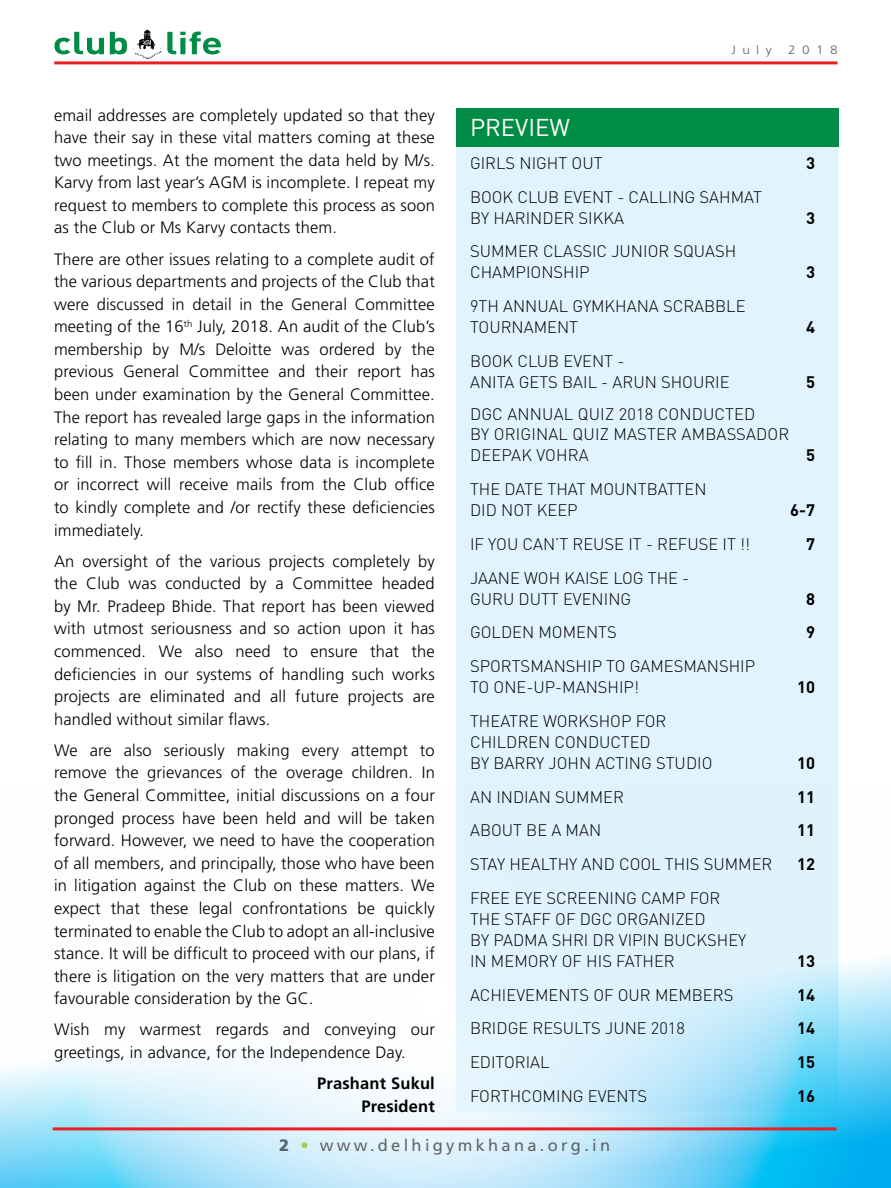
<style>
.page{position:relative;width:891px;height:1188px;background:#fff}
.page>*{position:absolute;margin:0;border:0;box-sizing:border-box;transform-origin:0 0}
.t1{font:24px "DIN";color:#fff}
.t2{font:300 16.5px/22.6px "Frutiger";letter-spacing:.01em;color:#000;text-align:justify}
.t3{font:300 16.5px/21px "DIN";color:#000}
.t4{font:700 16.5px "DIN";color:#000}
.t5{font:16.5px "Frutiger";letter-spacing:.2em;color:#636466}
.t6{font:700 16.5px/22.6px "Frutiger";letter-spacing:.01em;color:#000;text-align:right}
.t7{font:300 12.15px "Frutiger";letter-spacing:.475em;color:#636466;scale:1.11 1}
.s1{font-weight:900;color:#546670}
.s2{color:#a6ce39}
</style>
<div class="page">
<svg style="left:167px;top:32px;width:54px;height:22px"></svg>
<svg style="left:54px;top:32px;width:73px;height:22px"></svg>
<img style="left:132px;top:30px;width:31px;height:29px">
<hr style="left:54px;top:61px;width:784px;height:3px;background:#ed1d24">
<div style="left:456px;top:108px;width:383px;height:676px;background:#e1f4fd"></div>
<svg style="left:0;top:784px;width:891px;height:404px"></svg>
<hr style="left:53px;top:1127px;width:784px;height:3px;background:#ed1d24">
<div style="left:456px;top:108px;width:382px;height:38px;background:#008c44"></div>
<p class="t2" style="left:54px;top:103px;width:382px">email addresses are completely updated so that they have their say in these vital matters coming at these two meetings. At the moment the data held by M/s.<br>Karvy from last year’s AGM is incomplete. I repeat my request to members to complete this process as soon as the Club or Ms Karvy contacts them.</p>
<p class="t2" style="left:54px;top:247px;width:382px">There are other issues relating to a complete audit of the various departments and projects of the Club that were discussed in detail in the General Committee meeting of the 16<sup>th</sup> July, 2018. An audit of the Club’s membership by M/s Deloitte was ordered by the previous General Committee and their report has been under examination by the General Committee.<br>The report has revealed large gaps in the information relating to many members which are now necessary to fill in. Those members whose data is incomplete or incorrect will receive mails from the Club office to kindly complete and /or rectify these deficiencies immediately.</p>
<p class="t2" style="left:54px;top:550px;width:382px">An oversight of the various projects completely by the Club was conducted by a Committee headed by Mr. Pradeep Bhide. That report has been viewed with utmost seriousness and so action upon it has commenced. We also need to ensure that the deficiencies in our systems of handling such works projects are eliminated and all future projects are handled without similar flaws.</p>
<p class="t2" style="left:54px;top:739px;width:382px">We are also seriously making every attempt to remove the grievances of the overage children. In the General Committee, initial discussions on a four pronged process have been held and will be taken forward. However, we need to have the cooperation of all members, and principally, those who have been in litigation against the Club on these matters. We expect that these legal confrontations be quickly terminated to enable the Club to adopt an all-inclusive stance. It will be difficult to proceed with our plans, if there is litigation on the very matters that are under favourable consideration by the GC.</p>
<p class="t2" style="left:54px;top:1018px;width:382px">Wish my warmest regards and conveying our greetings, in advance, for the Independence Day.</p>
<p class="t6" style="left:317px;top:1072px;width:119px">Prashant Sukul<br>President</p>
<h1 class="t1" style="left:470px;top:113px;width:102px">PREVIEW</h1>
<p class="t7" style="left:731px;top:42px;width:38px">July</p>
<p class="t7" style="left:788px;top:42px;width:46px">2018</p>
<p class="t3" style="left:470px;top:152px;width:134px">GIRLS NIGHT OUT</p>
<p class="t4" style="left:806px;top:152px;width:10px">3</p>
<p class="t3" style="left:470px;top:186px;width:293px">BOO K CLUB EVENT - CALLING SAHMAT<br>BY HARIN DER SIKKA</p>
<p class="t4" style="left:806px;top:207px;width:10px">3</p>
<p class="t3" style="left:470px;top:241px;width:268px">SUMMER CLASSIC JUN IOR SQUASH<br>CHAMPIONSHIP</p>
<p class="t3" style="left:470px;top:296px;width:274px;text-indent:67px">UAL GYMKHANA SC RABB LE<br>TOURNAMENT</p>
<p class="t3" style="left:470px;top:296px;width:45px">9TH ANN</p>
<p class="t3" style="left:470px;top:350px;width:255px">BOO K CLUB EVENT -<br>AN ITA GETS BAIL - ARUN SHOURIE</p>
<p class="t4" style="left:806px;top:262px;width:10px">3</p>
<p class="t4" style="left:806px;top:316px;width:10px">4</p>
<p class="t4" style="left:806px;top:371px;width:10px">5</p>
<p class="t3" style="left:470px;top:404px;width:50px">DGC ANN</p>
<p class="t3" style="left:542px;top:404px;width:127px">UAL QUIZ 2018 CON</p>
<p class="t3" style="left:470px;top:404px;width:321px;line-height:20.4px;text-indent:222px">DUCTED<br>BY ORIG INAL QUIZ MASTER AMBASSADO R<br>DEE</p>
<p class="t3" style="left:501px;top:445px;width:89px">PAK VO HRA</p>
<p class="t4" style="left:806px;top:445px;width:10px">5</p>
<p class="t3" style="left:470px;top:478px;width:88px">THE DATE THAT</p>
<p class="t3" style="left:590px;top:478px;width:118px">M OU NTBATTEN</p>
<p class="t3" style="left:470px;top:499px;width:9px">DID</p>
<p class="t3" style="left:501px;top:499px;width:72px">NOT KEEP</p>
<p class="t4" style="left:790px;top:499px;width:26px">6-7</p>
<p class="t3" style="left:470px;top:533px;width:282px">I F YOU CAN’T REUSE IT - REFUSE IT !!</p>
<p class="t4" style="left:806px;top:533px;width:10px">7</p>
<p class="t3" style="left:470px;top:567px;width:221px">JAANE WO H KAISE LOG THE -<br>GURU DUTT EVEN ING</p>
<p class="t4" style="left:806px;top:588px;width:10px">8</p>
<p class="t3" style="left:470px;top:622px;width:148px">GOLDEN MOMENTS</p>
<p class="t4" style="left:806px;top:622px;width:10px">9</p>
<p class="t3" style="left:470px;top:656px;width:287px">SPO RTSMANSHIP TO GAMESMANSHIP<br>TO ONE</p>
<p class="t3" style="left:526px;top:677px;width:114px">-UP-MANSHIP!</p>
<p class="t4" style="left:797px;top:676px;width:19px">10</p>
<p class="t3" style="left:470px;top:710px;width:241px">THEATRE WORKSHOP FOR<br>CHILDREN CON DUCTED<br>BY BARRY JOHN ACTING STUDIO</p>
<p class="t4" style="left:797px;top:752px;width:19px">10</p>
<p class="t3" style="left:470px;top:786px;width:155px">AN INDIAN SUMMER</p>
<p class="t4" style="left:797px;top:786px;width:19px">11</p>
<p class="t3" style="left:470px;top:820px;width:133px">ABOUT BE A MAN</p>
<p class="t4" style="left:797px;top:820px;width:19px">11</p>
<p class="t3" style="left:470px;top:854px;width:6px">STAY</p>
<p class="t3" style="left:509px;top:854px;width:32px">HEALTHY</p>
<p class="t3" style="left:582px;top:854px;width:93px">AND COOL THIS</p>
<p class="t3" style="left:704px;top:854px;width:13px">SUMM</p>
<p class="t3" style="left:752px;top:854px;width:16px">ER</p>
<p class="t4" style="left:797px;top:853px;width:19px">12</p>
<p class="t3" style="left:470px;top:887px;width:118px">FREE EYE SCREEN</p>
<p class="t3" style="left:470px;top:887px;width:278px;text-indent:139px">ING CAMP FOR<br>THE STAFF OF DGC ORGAN IZED<br>BY PADMA SHRI DR VIPIN BUCKSHEY<br>IN MEMORY OF HIS FATHER</p>
<p class="t4" style="left:797px;top:950px;width:19px">13</p>
<p class="t3" style="left:470px;top:984px;width:265px">AC HIEVEMENTS OF OUR MEMBERS</p>
<p class="t4" style="left:797px;top:984px;width:19px">14</p>
<p class="t3" style="left:470px;top:1018px;width:216px">BRIDGE RESULTS JUNE 2018</p>
<p class="t4" style="left:797px;top:1018px;width:19px">14</p>
<p class="t3" style="left:470px;top:1052px;width:81px">EDITO RIAL</p>
<p class="t4" style="left:797px;top:1051px;width:19px">15</p>
<p class="t3" style="left:470px;top:1085px;width:179px">FO RTHCO MING EVENTS</p>
<p class="t4" style="left:797px;top:1085px;width:19px">16</p>
<p class="t5" style="left:279px;top:1136px;width:333px"><span class="s1">2</span> <span class="s2">•</span> www.delhigymkhana.org.in</p>
</div>
